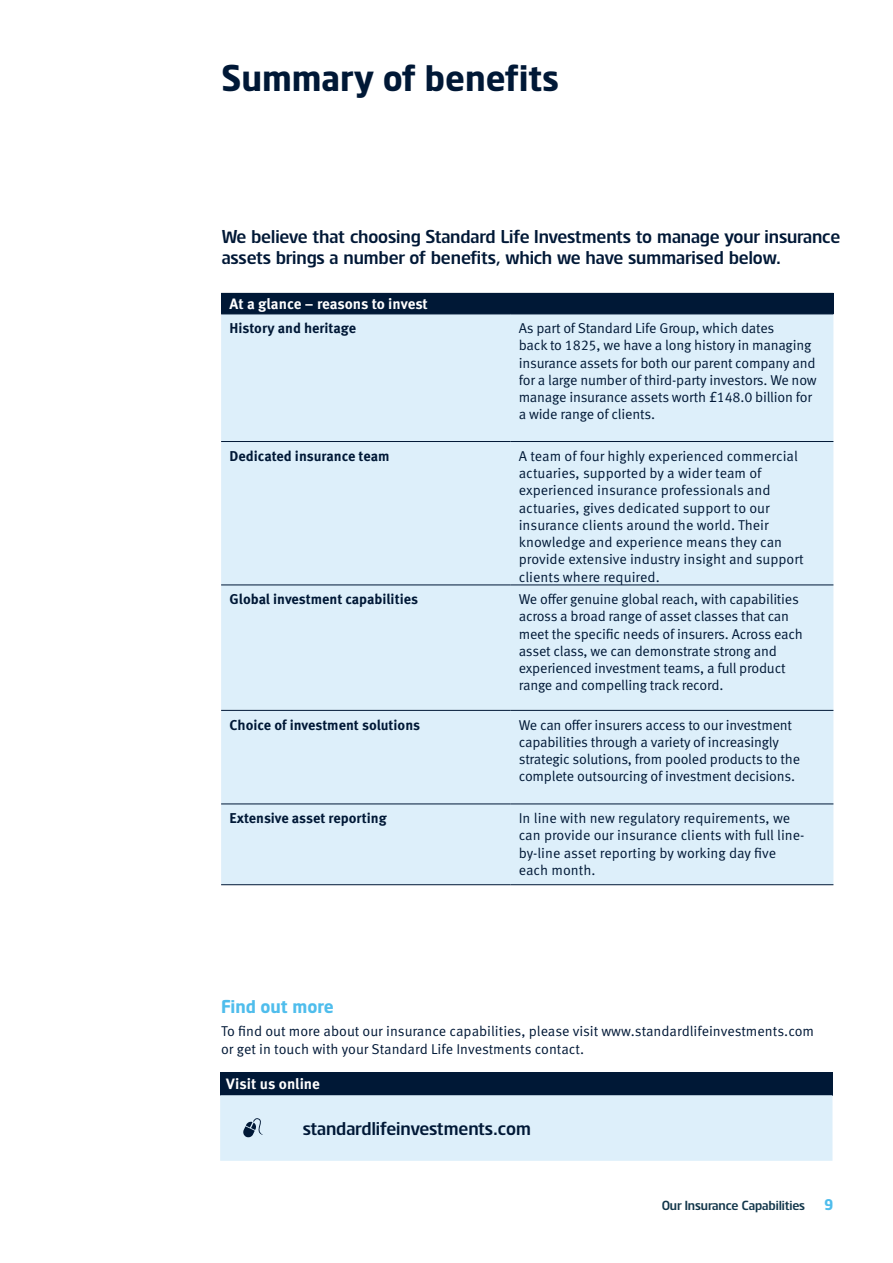
<style>
.page{position:relative;width:893px;height:1263px;background:#fff}
.page>*{position:absolute;margin:0;border:0;box-sizing:border-box;transform-origin:0 0}
.MAIN_HEADING{font:700 36px "Standard Life";color:#001836}
.Introductory_Copy{font:18px/21px "Standard Life";color:#001836}
.CONTACT_BOX_WEB_ADDR{font:18px "Standard Life";color:#001836}
.Sub_heading_1{font:700 18px "Standard Life";color:#4fbdec}
.Chart_title{font:700 15px "Meta Standard Life Pro TF";letter-spacing:-.005em;color:#fff}
.TABLE_CHART_GRAPH_HE{font:700 15px "Meta Standard Life Pro TF";color:#fff}
.t1{font:700 15px "Standard Life";color:#4fbdec}
.Body_text_9_5{font:14.25px/17.2px "Meta Standard Life Pro TF Norm";letter-spacing:-.015em;color:#001836}
.Body_text_9_5-2{font:700 14.25px "Meta Standard Life Pro TF";color:#001836}
.t2{font:12.75px "Standard Life";letter-spacing:-.005em;color:#12364a}
</style>
<div class="page">
<div style="left:221px;top:293px;width:612px;height:21px;background:#001836"></div>
<div style="left:221px;top:315px;width:612px;height:569px;background:#ddeffa"></div>
<hr style="left:221px;top:314px;width:289px;height:1px;background:#001836">
<hr style="left:510px;top:314px;width:323px;height:1px;background:#001836">
<hr style="left:221px;top:441px;width:289px;height:1px;background:#001836">
<hr style="left:510px;top:441px;width:323px;height:1px;background:#001836">
<hr style="left:221px;top:584px;width:289px;height:1px;background:#001836">
<hr style="left:510px;top:584px;width:323px;height:1px;background:#001836">
<hr style="left:221px;top:710px;width:289px;height:1px;background:#001836">
<hr style="left:510px;top:710px;width:323px;height:1px;background:#001836">
<hr style="left:221px;top:803px;width:289px;height:1px;background:#001836">
<hr style="left:510px;top:803px;width:323px;height:1px;background:#001836">
<hr style="left:221px;top:884px;width:289px;height:1px;background:#001836">
<hr style="left:510px;top:884px;width:323px;height:1px;background:#001836">
<div style="left:220px;top:1072px;width:612px;height:23px;background:#001836"></div>
<div style="left:220px;top:1095px;width:612px;height:66px;background:#ddeffa"></div>
<p class="MAIN_HEADING" style="left:221px;top:55px;width:339px">Summary of benefits</p>
<p class="Introductory_Copy" style="left:222px;top:226px;width:620px">We believe that choosing Standard Life Investments to manage your insurance assets brings a number of benefits, which we have summarised below.</p>
<p class="Chart_title" style="left:230px;top:292px;width:200px">At a glance – reasons to invest</p>
<p class="Body_text_9_5-2" style="left:230px;top:317px;width:128px">History and heritage</p>
<p class="Body_text_9_5" style="left:519px;top:319px;width:299px">As part of Standard Life Group, which dates<br>back to 1825, we have a long history in managing insurance assets for both our parent company and for a large number of third-party investors. We now manage insurance assets worth £148.0 billion for a wide range of clients.</p>
<p class="Body_text_9_5-2" style="left:230px;top:445px;width:161px">Dedicated insurance team</p>
<p class="Body_text_9_5" style="left:519px;top:446px;width:286px">A team of four highly experienced commercial actuaries, supported by a wider team of experienced insurance professionals and actuaries, gives dedicated support to our insurance clients around the world. Their knowledge and experience means they can provide extensive industry insight and support clients where required.</p>
<p class="Body_text_9_5-2" style="left:230px;top:588px;width:190px">Global investment capabilities</p>
<p class="Body_text_9_5" style="left:519px;top:590px;width:286px">We offer genuine global reach, with capabilities across a broad range of asset classes that can meet the specific needs of insurers. Across each asset class, we can demonstrate strong and experienced investment teams, a full product range and compelling track record.</p>
<p class="Body_text_9_5-2" style="left:230px;top:713px;width:192px">Choice of investment solutions</p>
<p class="Body_text_9_5" style="left:519px;top:715px;width:283px">We can offer insurers access to our investment capabilities through a variety of increasingly strategic solutions, from pooled products to the complete outsourcing of investment decisions.</p>
<p class="Body_text_9_5-2" style="left:230px;top:807px;width:159px">Extensive asset reporting</p>
<p class="Body_text_9_5" style="left:519px;top:809px;width:287px">In line with new regulatory requirements, we can provide our insurance clients with full line&shy;by-line asset reporting by working day five each month.</p>
<p class="Sub_heading_1" style="left:221px;top:995px;width:114px">Find out more</p>
<p class="Body_text_9_5" style="left:221px;top:1022px;width:595px">To find out more about our insurance capabilities, please visit www.standardlifeinvestments.com or get in touch with your Standard Life Investments contact.</p>
<p class="TABLE_CHART_GRAPH_HE" style="left:226px;top:1072px;width:95px">Visit us online</p>
<p class="CONTACT_BOX_WEB_ADDR" style="left:303px;top:1117px;width:230px">standardlifeinvestments.com</p>
<p class="t2" style="left:662px;top:1197px;width:145px">Our Insurance Capabilities</p>
<p class="t1" style="left:825px;top:1195px;width:10px">9</p>
</div>
